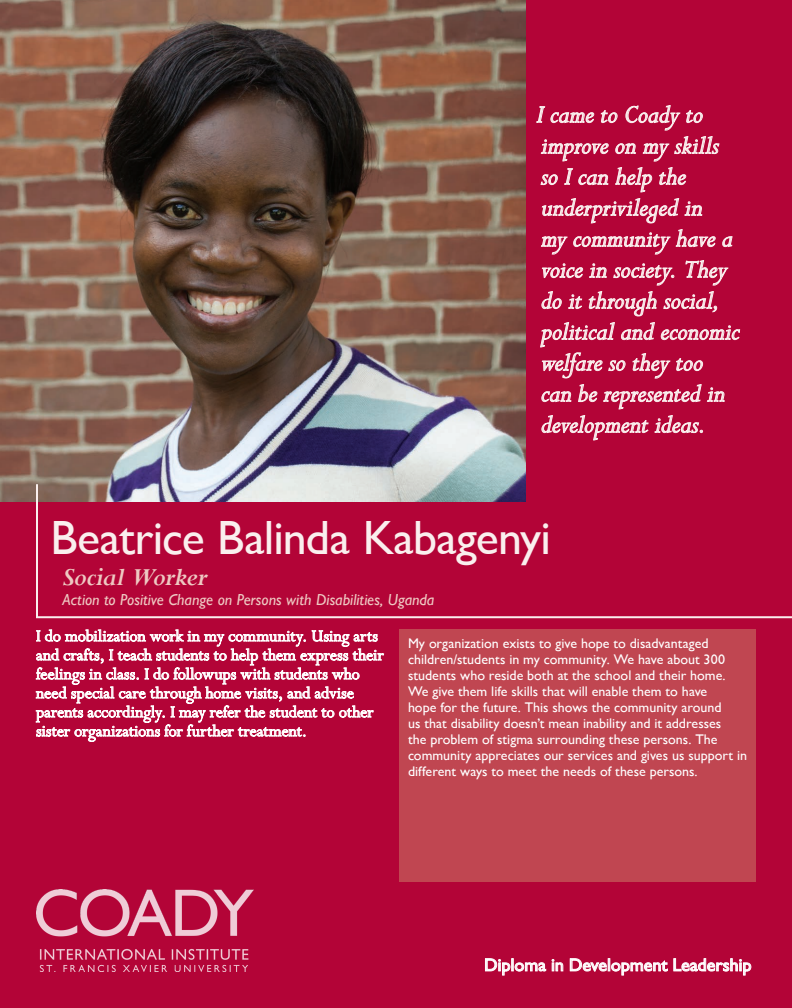
<style>
.page{position:relative;width:792px;height:1008px;background:#b30437}
.page>*{position:absolute;margin:0;border:0;box-sizing:border-box;transform-origin:0 0}
.t1{font:48px "Gill Sans";letter-spacing:-.015em;color:#faefee}
.t2{font:italic 28px/31px "Perpetua";letter-spacing:-.005em;color:#faefee}
.t3{font:italic 700 28px "Perpetua";letter-spacing:-.02em;color:#eec9c2}
.t4{font:18px/19px "Perpetua";color:#fff}
.t5{font:18px "Gill Sans";color:#fff}
.t6{font:italic 16px "Gill Sans";color:#eec9c2}
.t7{font:14px/16px "Gill Sans";color:#fff}
</style>
<div class="page">
<svg style="left:536px;top:107px;width:9px;height:15px"></svg>
<svg style="left:551px;top:112px;width:43px;height:11px"></svg>
<svg style="left:601px;top:110px;width:16px;height:13px"></svg>
<svg style="left:626px;top:105px;width:54px;height:25px"></svg>
<svg style="left:686px;top:110px;width:17px;height:13px"></svg>
<svg style="left:541px;top:140px;width:67px;height:21px"></svg>
<svg style="left:616px;top:144px;width:20px;height:10px"></svg>
<svg style="left:643px;top:144px;width:26px;height:17px"></svg>
<svg style="left:675px;top:136px;width:44px;height:18px"></svg>
<svg style="left:541px;top:175px;width:17px;height:10px"></svg>
<svg style="left:564px;top:169px;width:9px;height:15px"></svg>
<svg style="left:579px;top:174px;width:29px;height:11px"></svg>
<svg style="left:615px;top:167px;width:37px;height:25px"></svg>
<svg style="left:659px;top:167px;width:27px;height:18px"></svg>
<svg style="left:542px;top:198px;width:137px;height:25px"></svg>
<svg style="left:685px;top:202px;width:17px;height:14px"></svg>
<svg style="left:541px;top:237px;width:26px;height:17px"></svg>
<svg style="left:574px;top:233px;width:96px;height:21px"></svg>
<svg style="left:676px;top:229px;width:39px;height:18px"></svg>
<svg style="left:723px;top:237px;width:9px;height:10px"></svg>
<svg style="left:542px;top:264px;width:41px;height:14px"></svg>
<svg style="left:589px;top:264px;width:18px;height:14px"></svg>
<svg style="left:614px;top:264px;width:60px;height:21px"></svg>
<svg style="left:686px;top:260px;width:42px;height:25px"></svg>
<svg style="left:542px;top:291px;width:20px;height:18px"></svg>
<svg style="left:568px;top:295px;width:14px;height:14px"></svg>
<svg style="left:589px;top:291px;width:67px;height:25px"></svg>
<svg style="left:664px;top:291px;width:53px;height:21px"></svg>
<svg style="left:540px;top:322px;width:200px;height:87px"></svg>
<svg style="left:542px;top:415px;width:106px;height:25px"></svg>
<svg style="left:655px;top:415px;width:48px;height:18px"></svg>
<img style="left:0;top:0;width:526px;height:501px">
<svg style="left:35px;top:482px;width:757px;height:137px"></svg>
<div style="left:399px;top:630px;width:357px;height:252px;background:#c04651"></div>
<img style="left:36px;top:890px;width:218px;height:82px">
<svg style="left:36px;top:630px;width:348px;height:112px"></svg>
<svg style="left:485px;top:958px;width:61px;height:17px"></svg>
<svg style="left:552px;top:959px;width:11px;height:12px"></svg>
<svg style="left:570px;top:958px;width:98px;height:17px"></svg>
<svg style="left:674px;top:958px;width:77px;height:17px"></svg>
<h2 class="t2" style="left:536px;top:98px;width:205px">I came to Coady to improve on my skills<br>so I can help the underprivileged in<br>my community have a voice in society. They do it through social, political and economic welfare so they too<br>can be represented in development ideas.</h2>
<h1 class="t1" style="left:50px;top:510px;width:502px">Beatrice Balinda Kabagenyi</h1>
<h2 class="t3" style="left:62px;top:559px;width:147px">Social Worker</h2>
<p class="t6" style="left:62px;top:591px;width:374px">Action to Positive Change on Persons with Disabilities, Uganda</p>
<p class="t4" style="left:36px;top:626px;width:349px">I do mobilization work in my community. Using arts and crafts, I teach students to help them express their feelings in class. I do followups with students who need special care through home visits, and advise parents accordingly. I may refer the student to other sister organizations for further treatment.</p>
<p class="t7" style="left:408px;top:636px;width:341px">My organization exists to give hope to disadvantaged children/students in my community. We have about 300 students who reside both at the school and their home.<br>We give them life skills that will enable them to have<br>hope for the future. This shows the community around<br>us that disability doesn’t mean inability and it addresses<br>the problem of stigma surrounding these persons. The community appreciates our services and gives us support in different ways to meet the needs of these persons.</p>
<p class="t5" style="left:484px;top:954px;width:269px">Diploma in Development Leadership</p>
</div>
